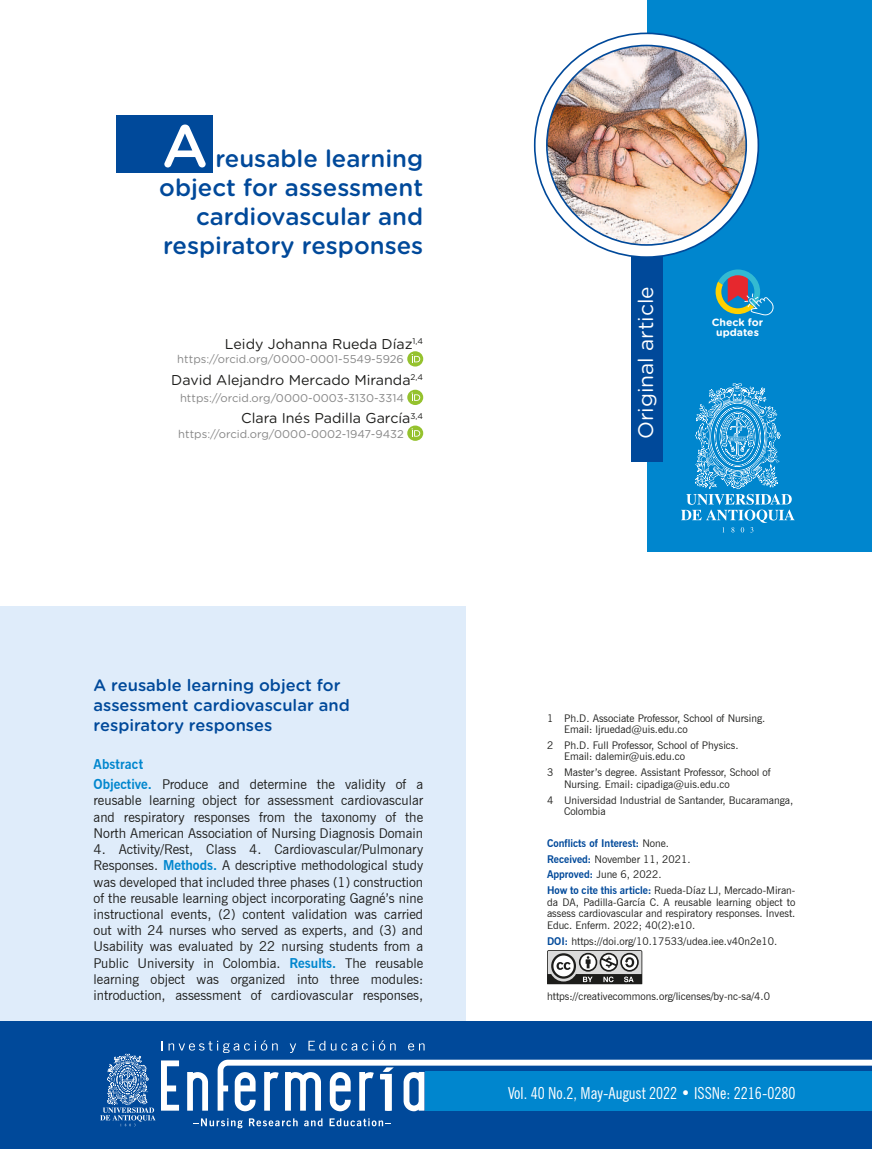
<style>
.page{position:relative;width:872px;height:1149px;background:#fff}
.page>*{position:absolute;margin:0;border:0;box-sizing:border-box;transform-origin:0 0}
.t1{font:500 60px "Gotham Rounded";color:#fff}
.t2{font:500 24px/28.8px "Gotham Rounded";color:#00499a;text-align:right}
.t3{font:21px "Gotham Rounded";color:#fff}
.t4{font:500 16.5px/19.8px "Gotham Rounded";color:#00499a}
.t5{font:condensed 16.5px "News Gothic BT";color:#fff}
.t6{font:14.25px "Gotham Rounded";color:#1d1d1b}
.t7{font:13.5px/16.2px "News Gothic BT";color:#1d1d1b;text-align:justify}
.t8{font:11.25px "Gotham Rounded";color:#878787}
.t9{font:10.5px/11.6px "News Gothic BT";color:#1d1d1b}
.t10{font:700 10.5px/15.8px "News Gothic BT";color:#00499a}
.t11{font:700 10.5px/10.5px "Gotham Rounded";color:#fff;text-align:center}
.s1{font-weight:700;color:#0086ce}
.s2{font-weight:400;color:#1d1d1b}
.s3{font-weight:700;color:#00499a}
</style>
<div class="page">
<div style="left:646px;top:0;width:226px;height:552px;background:#0086ce"></div>
<div style="left:0;top:606px;width:466px;height:542px;background:#dfecfa"></div>
<div style="left:0;top:1020px;width:872px;height:128px;background:#00499a"></div>
<svg style="left:681px;top:383px;width:113px;height:149px"></svg>
<div style="left:630px;top:225px;width:32px;height:236px;background:#00499a"></div>
<img style="left:534px;top:33px;width:225px;height:225px">
<svg style="left:161px;top:1041px;width:2px;height:9px"></svg>
<svg style="left:169px;top:1040px;width:109px;height:12px"></svg>
<svg style="left:290px;top:1043px;width:6px;height:9px"></svg>
<svg style="left:308px;top:1040px;width:17px;height:10px"></svg>
<svg style="left:331px;top:1040px;width:65px;height:10px"></svg>
<svg style="left:408px;top:1043px;width:16px;height:7px"></svg>
<svg style="left:100px;top:1053px;width:55px;height:72px"></svg>
<svg style="left:194px;top:1118px;width:48px;height:9px"></svg>
<svg style="left:249px;top:1118px;width:49px;height:7px"></svg>
<svg style="left:304px;top:1118px;width:18px;height:7px"></svg>
<svg style="left:329px;top:1118px;width:61px;height:7px"></svg>
<svg style="left:161px;top:1060px;width:18px;height:50px"></svg>
<svg style="left:187px;top:1072px;width:21px;height:38px"></svg>
<svg style="left:218px;top:1059px;width:654px;height:51px"></svg>
<div style="left:424px;top:1071px;width:448px;height:39px;background:#0086ce"></div>
<svg style="left:715px;top:269px;width:59px;height:46px"></svg>
<div style="left:117px;top:114px;width:96px;height:58px;background:#00499a"></div>
<svg style="left:407px;top:351px;width:16px;height:15px"></svg>
<svg style="left:411px;top:354px;width:9px;height:8px"></svg>
<svg style="left:407px;top:389px;width:16px;height:16px"></svg>
<svg style="left:411px;top:392px;width:9px;height:8px"></svg>
<svg style="left:407px;top:425px;width:16px;height:15px"></svg>
<svg style="left:411px;top:428px;width:9px;height:8px"></svg>
<svg style="left:547px;top:950px;width:95px;height:33px"></svg>
<h1 class="t1" style="left:162px;top:103px;width:48px">A</h1>
<h2 class="t2" style="left:159px;top:143px;width:265px">reusable learning object for assessment cardiovascular and respiratory responses</h2>
<p class="t6" style="left:225px;top:334px;width:200px">Leidy Johanna Rueda Díaz<sup>1,4</sup></p>
<p class="t8" style="left:177px;top:351px;width:228px">https://orcid.org/0000-0001-5549-5926</p>
<p class="t6" style="left:171px;top:370px;width:253px">David Alejandro Mercado Miranda<sup>2,4</sup></p>
<p class="t8" style="left:180px;top:390px;width:225px">https://orcid.org/0000-0003-3130-3314</p>
<p class="t6" style="left:241px;top:408px;width:183px">Clara Inés Padilla García<sup>3,4</sup></p>
<p class="t8" style="left:178px;top:426px;width:227px">https://orcid.org/0000-0002-1947-9432</p>
<h3 class="t3" style="left:631px;top:439px;width:154px;rotate:-90deg">Original article</h3>
<p class="t11" style="left:712px;top:316px;width:53px">Check for updates</p>
<p class="t4" style="left:94px;top:674px;width:258px">A reusable learning object for assessment cardiovascular and respiratory responses</p>
<p class="t7" style="left:94px;top:753px;width:331px;line-height:20.4px"><span class="s1">Abstract<br>Objective.</span> Produce and determine the validity of a</p>
<p class="t7" style="left:94px;top:792px;width:331px">reusable learning object for assessment cardiovascular and respiratory responses from the taxonomy of the North American Association of Nursing Diagnosis Domain</p>
<p class="t7" style="left:94px;top:840px;width:331px">4. Activity/Rest, Class 4. Cardiovascular/Pulmonary Responses. <span class="s1">Methods.</span> A descriptive methodological study was developed that included three phases (1) construction of the reusable learning object incorporating Gagné’s nine instructional events, (2) content validation was carried out with 24 nurses who served as experts, and (3) and Usability was evaluated by 22 nursing students from a Public University in Colombia. <span class="s1">Results.</span> The reusable learning object was organized into three modules: introduction, assessment of cardiovascular responses,</p>
<p class="t9" style="left:564px;top:711px;width:203px;text-indent:-17px">1 Ph.D. Associate Professor, School of Nursing.<br>Email: ljruedad@uis.edu.co</p>
<p class="t9" style="left:564px;top:739px;width:176px;text-indent:-17px">2 Ph.D. Full Professor, School of Physics.<br>Email: dalemir@uis.edu.co</p>
<p class="t9" style="left:564px;top:766px;width:208px;text-indent:-17px">3 Master’s degree. Assistant Professor, School of<br>Nursing. Email: cipadiga@uis.edu.co</p>
<p class="t9" style="left:564px;top:793px;width:231px;text-indent:-17px">4 Universidad Industrial de Santander, Bucaramanga,<br>Colombia</p>
<p class="t10" style="left:547px;top:834px;width:250px">Conflicts of Interest: <span class="s2">None.<br></span>Received: <span class="s2">November 11, 2021.<br></span>Approved: <span class="s2">June 6, 2022.<br></span>How to cite this article: <span class="s2">Rueda-Díaz LJ, Mercado-Miran-</span></p>
<p class="t9" style="left:547px;top:896px;width:250px;text-align:justify">da DA, Padilla-García C. A reusable learning object to assess cardiovascular and respiratory responses. Invest.<br>Educ. Enferm. 2022; 40(2):e10.</p>
<p class="t9" style="left:547px;top:934px;width:232px"><span class="s3">DOI:</span> https://doi.org/10.17533/udea.iee.v40n2e10.</p>
<p class="t9" style="left:547px;top:990px;width:224px">https://creativecommons.org/licenses/by-nc-sa/4.0</p>
<p class="t5" style="left:508px;top:1083px;width:289px">Vol. 40 No.2, May-August 2022 • ISSNe: 2216-0280</p>
</div>
